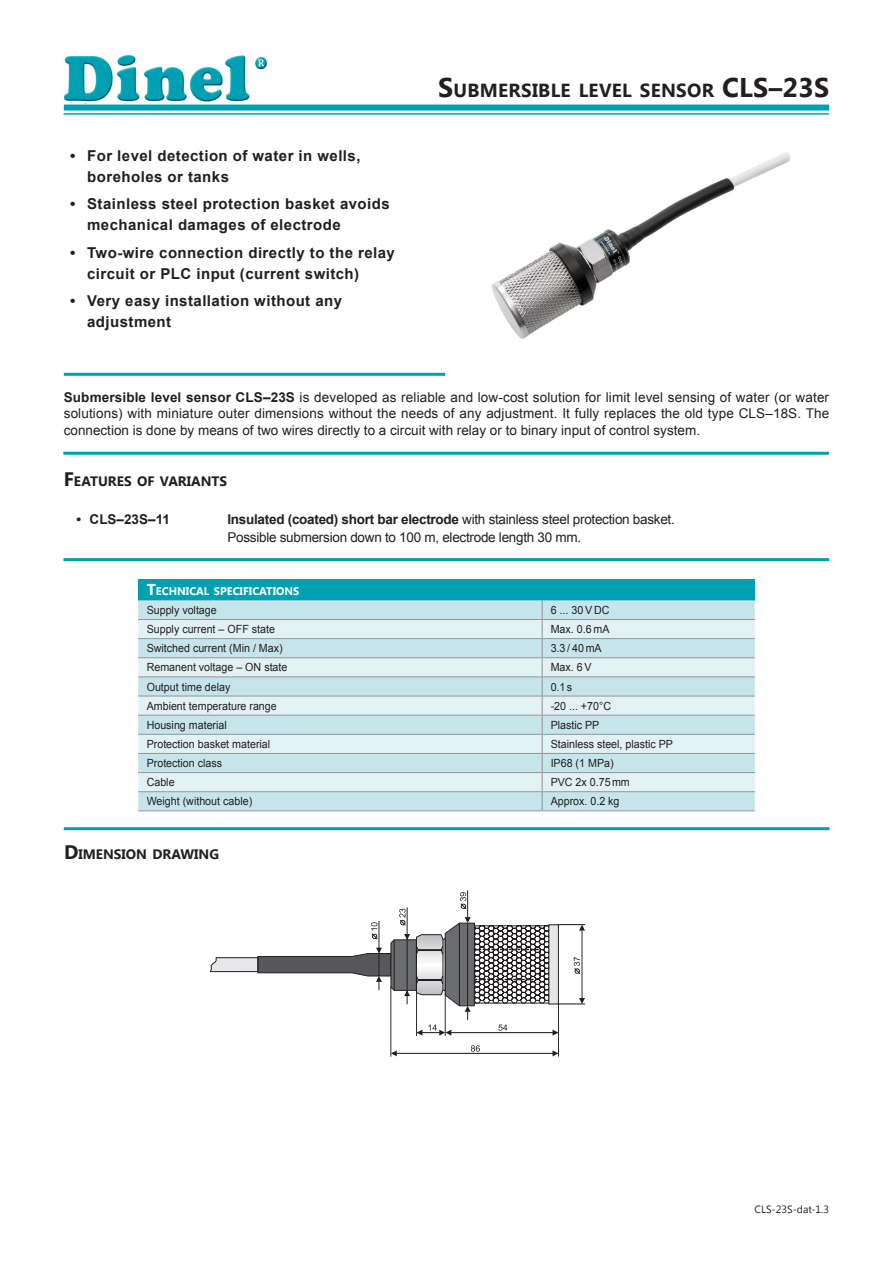
<style>
.page{position:relative;width:893px;height:1263px;background:#fff}
.page>*{position:absolute;margin:0;border:0;box-sizing:border-box;transform-origin:0 0}
.t1{font:700 18.9px "Segoe UI";letter-spacing:.015em;color:#231f20}
.t2{font:700 15px/21px "Arial";letter-spacing:.03em;color:#231f20}
.t3{font:700 13.65px "Segoe UI";color:#231f20}
.t4{font:13.5px/16.5px "Arial";letter-spacing:-.02em;color:#231f20;text-align:justify}
.t5{font:700 13.5px "Arial";color:#231f20}
.t6{font:11.25px "Arial";color:#231f20;scale:.95 1}
.t7{font:700 10.95px "Segoe UI";color:#fff}
.t8{font:10.5px "Segoe UI";color:#231f20}
.s1{font-size:27px}
.s2{font-weight:700}
.s3{font-size:19.5px}
.s4{font-style:italic}
.s5{font-size:15.75px}
</style>
<div class="page">
<hr style="left:64px;top:373px;width:381px;height:3px;background:#00a0b0">
<hr style="left:63px;top:452px;width:766px;height:3px;background:#00a0b0">
<img style="left:491px;top:152px;width:300px;height:187px">
<hr style="left:445px;top:993px;width:1px;height:43px;background:#231f20">
<hr style="left:558px;top:1004px;width:1px;height:53px;background:#231f20">
<hr style="left:396px;top:1053px;width:157px;height:1px;background:#231f20">
<svg style="left:552px;top:1050px;width:6px;height:6px"></svg>
<svg style="left:392px;top:1050px;width:5px;height:6px"></svg>
<hr style="left:391px;top:986px;width:1px;height:71px;background:#231f20">
<svg style="left:471px;top:1045px;width:9px;height:7px"></svg>
<hr style="left:416px;top:992px;width:1px;height:44px;background:#231f20">
<svg style="left:210px;top:890px;width:375px;height:145px"></svg>
<hr style="left:63px;top:558px;width:766px;height:3px;background:#00a0b0">
<div style="left:138px;top:579px;width:617px;height:21px;background:#00a0b0"></div>
<div style="left:138px;top:600px;width:617px;height:210px;background:#c5e5ea"></div>
<svg style="left:138px;top:620px;width:617px;height:171px;background:#d3eaee"></svg>
<hr style="left:138px;top:619px;width:404px;height:1px;background:#939598">
<hr style="left:542px;top:619px;width:213px;height:1px;background:#939598">
<hr style="left:138px;top:638px;width:404px;height:1px;background:#939598">
<hr style="left:542px;top:638px;width:213px;height:1px;background:#939598">
<hr style="left:138px;top:657px;width:404px;height:1px;background:#939598">
<hr style="left:542px;top:657px;width:213px;height:1px;background:#939598">
<hr style="left:138px;top:676px;width:404px;height:1px;background:#939598">
<hr style="left:542px;top:676px;width:213px;height:1px;background:#939598">
<hr style="left:138px;top:696px;width:404px;height:1px;background:#939598">
<hr style="left:542px;top:696px;width:213px;height:1px;background:#939598">
<hr style="left:138px;top:715px;width:404px;height:1px;background:#939598">
<hr style="left:138px;top:734px;width:404px;height:1px;background:#939598">
<hr style="left:138px;top:753px;width:404px;height:1px;background:#939598">
<hr style="left:542px;top:715px;width:213px;height:1px;background:#939598">
<hr style="left:542px;top:734px;width:213px;height:1px;background:#939598">
<hr style="left:542px;top:753px;width:213px;height:1px;background:#939598">
<hr style="left:138px;top:772px;width:404px;height:1px;background:#939598">
<hr style="left:138px;top:791px;width:404px;height:1px;background:#939598">
<hr style="left:138px;top:810px;width:404px;height:1px;background:#939598">
<svg style="left:542px;top:600px;width:1px;height:210px"></svg>
<hr style="left:542px;top:772px;width:213px;height:1px;background:#939598">
<hr style="left:542px;top:791px;width:213px;height:1px;background:#939598">
<hr style="left:542px;top:810px;width:213px;height:1px;background:#939598">
<hr style="left:64px;top:827px;width:765px;height:3px;background:#00a0b0">
<hr style="left:64px;top:113px;width:765px;height:2px;background:#00a0b0">
<div style="left:64px;top:105px;width:765px;height:6px;background:#00a0b0"></div>
<img style="left:63px;top:54px;width:204px;height:47px">
<p class="t2" style="left:87px;top:145px;width:275px;text-indent:-17px">• For level detection of water in wells, boreholes or tanks</p>
<p class="t2" style="left:87px;top:194px;width:304px;text-indent:-17px">• Stainless steel protection basket avoids mechanical damages of electrode</p>
<p class="t2" style="left:87px;top:242px;width:309px;text-indent:-17px">• Two-wire connection directly to the relay circuit or PLC input (current switch)</p>
<p class="t2" style="left:87px;top:291px;width:256px;text-indent:-17px">• Very easy installation without any adjustment</p>
<p class="t1" style="left:438px;top:77px;width:392px"><span class="s1">S</span>UBMERSIBLE LEVEL SENSOR <span class="s1">CLS–23S</span></p>
<p class="t4" style="left:64px;top:389px;width:767px"><span class="s2">Submersible level sensor CLS–23S</span> is developed as reliable and low-cost solution for limit level sensing of water (or water solutions) with miniature outer dimensions without the needs of any adjustment. It fully replaces the old type CLS–18S. The connection is done by means of two wires directly to a circuit with relay or to binary input of control system.</p>
<p class="t3" style="left:64px;top:471px;width:164px"><span class="s3">F</span>EATURES OF VARIANTS</p>
<p class="t5" style="left:76px;top:510px;width:96px"><span class="s4">•</span> CLS–23S–11</p>
<p class="t4" style="left:227px;top:511px;width:449px"><span class="s2">Insulated (coated) short bar electrode</span> with stainless steel protection basket.</p>
<p class="t4" style="left:227px;top:529px;width:355px">Possible submersion down to 100 m, electrode length 30 mm.</p>
<p class="t7" style="left:147px;top:584px;width:153px"><span class="s5">T</span>ECHNICAL SPECIFICATIONS</p>
<p class="t6" style="left:147px;top:602px;width:75px">Supply voltage</p>
<p class="t6" style="left:551px;top:602px;width:63px">6 ... 30 V DC</p>
<p class="t6" style="left:147px;top:622px;width:137px">Supply current – OFF state</p>
<p class="t6" style="left:551px;top:622px;width:63px">Max. 0.6 mA</p>
<p class="t6" style="left:147px;top:641px;width:145px">Switched current (Min / Max)</p>
<p class="t6" style="left:551px;top:641px;width:55px">3.3 / 40 mA</p>
<p class="t6" style="left:147px;top:660px;width:150px">Remanent voltage – ON state</p>
<p class="t6" style="left:551px;top:660px;width:45px">Max. 6 V</p>
<p class="t6" style="left:147px;top:679px;width:90px">Output time delay</p>
<p class="t6" style="left:551px;top:679px;width:24px">0.1s</p>
<p class="t6" style="left:147px;top:698px;width:138px">Ambient temperature range</p>
<p class="t6" style="left:551px;top:698px;width:65px">-20 ... +70°C</p>
<p class="t6" style="left:147px;top:717px;width:86px">Housing material</p>
<p class="t6" style="left:551px;top:717px;width:53px">Plastic PP</p>
<p class="t6" style="left:147px;top:737px;width:132px">Protection basket material</p>
<p class="t6" style="left:551px;top:737px;width:130px">Stainless steel, plastic PP</p>
<p class="t6" style="left:147px;top:756px;width:81px">Protection class</p>
<p class="t6" style="left:551px;top:756px;width:68px">IP68 (1 MPa)</p>
<p class="t6" style="left:147px;top:775px;width:31px">Cable</p>
<p class="t6" style="left:551px;top:775px;width:85px">PVC 2x 0.75mm</p>
<p class="t6" style="left:147px;top:794px;width:113px">Weight (without cable)</p>
<p class="t6" style="left:551px;top:794px;width:74px">Approx. 0.2 kg</p>
<p class="t3" style="left:64px;top:845px;width:156px"><span class="s3">D</span>IMENSION DRAWING</p>
<p class="t8" style="left:755px;top:1202px;width:76px">CLS-23S-dat-1.3</p>
</div>
